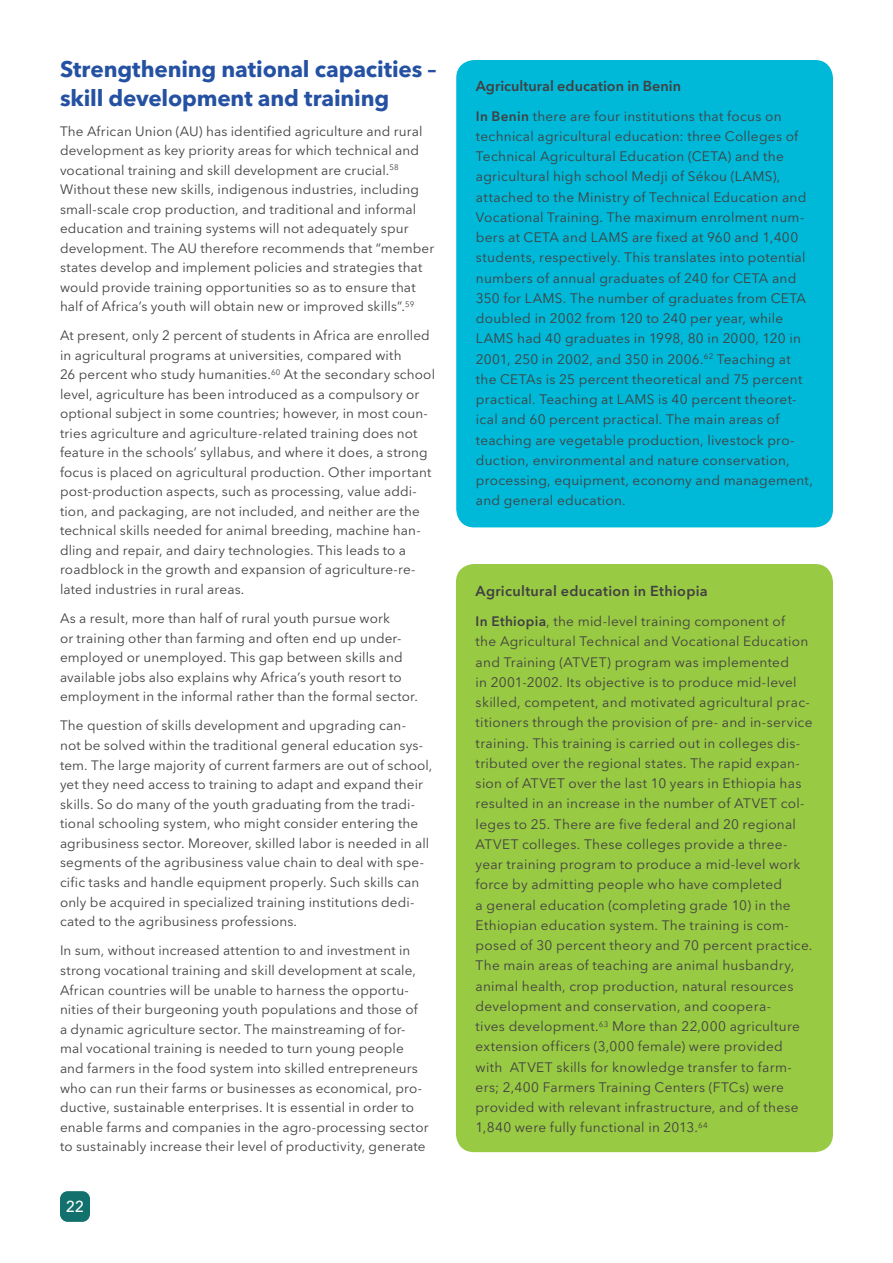
<style>
.page{position:relative;width:893px;height:1263px;background:#fff}
.page>*{position:absolute;margin:0;border:0;box-sizing:border-box;transform-origin:0 0}
.t1{font:700 22.5px/29.2px "Avenir Next LT Pro";letter-spacing:-.005em;color:#2551a3}
.t2{font:500 15.75px "Avenir Next LT Pro";color:#fff}
.t3{font:600 14.4px "Avenir Next LT Pro";letter-spacing:.015em;color:#414042}
.t4{font:13.65px/20.2px "Avenir Next LT Pro";letter-spacing:.02em;color:#414042}
.t5{font:13.5px/19.5px "Avenir Next LT Pro";letter-spacing:.01em;color:#414042}
.s1{font-weight:600}
</style>
<div class="page">
<div style="left:60px;top:1191px;width:30px;height:30px;background:#13716d;border-radius:8px"></div>
<div style="left:456px;top:60px;width:377px;height:467px;background:#00b8d7;border-radius:18px"></div>
<div style="left:456px;top:564px;width:377px;height:588px;background:#99ca43;border-radius:18px"></div>
<h1 class="t1" style="left:60px;top:54px;width:378px">Strengthening national capacities – skill development and training</h1>
<p class="t5" style="left:60px;top:121px;width:376px">The African Union (AU) has identified agriculture and rural development as key priority areas for which technical and vocational training and skill development are crucial.<sup>58<br></sup>Without these new skills, indigenous industries, including small-scale crop production, and traditional and informal education and training systems will not adequately spur development. The AU therefore recommends that “member states develop and implement policies and strategies that would provide training opportunities so as to ensure that half of Africa’s youth will obtain new or improved skills”.<sup>59</sup></p>
<p class="t5" style="left:60px;top:326px;width:377px">At present, only 2 percent of students in Africa are enrolled in agricultural programs at universities, compared with<br>26 percent who study humanities.<sup>60</sup> At the secondary school level, agriculture has been introduced as a compulsory or optional subject in some countries; however, in most coun&shy;tries agriculture and agriculture-related training does not feature in the schools’ syllabus, and where it does, a strong focus is placed on agricultural production. Other important post-production aspects, such as processing, value addi&shy;tion, and packaging, are not included, and neither are the technical skills needed for animal breeding, machine han&shy;dling and repair, and dairy technologies. This leads to a roadblock in the growth and expansion of agriculture-re&shy;lated industries in rural areas.</p>
<p class="t5" style="left:60px;top:609px;width:359px">As a result, more than half of rural youth pursue work<br>or training other than farming and often end up under&shy;employed or unemployed. This gap between skills and available jobs also explains why Africa’s youth resort to employment in the informal rather than the formal sector.</p>
<p class="t5" style="left:60px;top:716px;width:374px">The question of skills development and upgrading can-<br>not be solved within the traditional general education sys&shy;tem. The large majority of current farmers are out of school, yet they need access to training to adapt and expand their skills. So do many of the youth graduating from the tradi&shy;tional schooling system, who might consider entering the agribusiness sector. Moreover, skilled labor is needed in all segments of the agribusiness value chain to deal with spe&shy;cific tasks and handle equipment properly. Such skills can only be acquired in specialized training institutions dedi&shy;cated to the agribusiness professions.</p>
<p class="t5" style="left:60px;top:941px;width:370px">In sum, without increased attention to and investment in strong vocational training and skill development at scale, African countries will be unable to harness the opportu&shy;nities of their burgeoning youth populations and those of<br>a dynamic agriculture sector. The mainstreaming of for&shy;mal vocational training is needed to turn young people and farmers in the food system into skilled entrepreneurs who can run their farms or businesses as economical, pro&shy;ductive, sustainable enterprises. It is essential in order to enable farms and companies in the agro-processing sector to sustainably increase their level of productivity, generate</p>
<p class="t2" style="left:66px;top:1197px;width:20px">22</p>
<p class="t3" style="left:476px;top:77px;width:207px">Agricultural education in Benin</p>
<p class="t4" style="left:476px;top:106px;width:338px"><span class="s1">In Benin</span> there are four institutions that focus on technical agricultural education: three Colleges of Technical Agricultural Education (CETA) and the agricultural high school Medji of Sékou (LAMS), attached to the Ministry of Technical Education and Vocational Training. The maximum enrolment num&shy;bers at CETA and LAMS are fixed at 960 and 1,400 students, respectively. This translates into potential numbers of annual graduates of 240 for CETA and 350 for LAMS. The number of graduates from CETA doubled in 2002 from 120 to 240 per year, while LAMS had 40 graduates in 1998, 80 in 2000, 120 in 2001, 250 in 2002, and 350 in 2006.<sup>62</sup> Teaching at the CETAs is 25 percent theoretical and 75 percent practical. Teaching at LAMS is 40 percent theoret&shy;ical and 60 percent practical. The main areas of teaching are vegetable production, livestock pro&shy;duction, environmental and nature conservation, processing, equipment, economy and management, and general education.</p>
<p class="t3" style="left:476px;top:582px;width:234px">Agricultural education in Ethiopia</p>
<p class="t4" style="left:476px;top:611px;width:338px"><span class="s1">In Ethiopia</span>, the mid-level training component of<br>the Agricultural Technical and Vocational Education and Training (ATVET) program was implemented<br>in 2001-2002. Its objective is to produce mid-level skilled, competent, and motivated agricultural prac&shy;titioners through the provision of pre- and in-service training. This training is carried out in colleges dis&shy;tributed over the regional states. The rapid expan&shy;sion of ATVET over the last 10 years in Ethiopia has resulted in an increase in the number of ATVET col&shy;leges to 25. There are five federal and 20 regional ATVET colleges. These colleges provide a three&shy;year training program to produce a mid-level work force by admitting people who have completed<br>a general education (completing grade 10) in the Ethiopian education system. The training is com&shy;posed of 30 percent theory and 70 percent practice.<br>The main areas of teaching are animal husbandry, animal health, crop production, natural resources development and conservation, and coopera-<br>tives development.<sup>63</sup> More than 22,000 agriculture extension officers (3,000 female) were provided with ATVET skills for knowledge transfer to farm&shy;ers; 2,400 Farmers Training Centers (FTCs) were provided with relevant infrastructure, and of these 1,840 were fully functional in 2013.<sup>64</sup></p>
</div>
